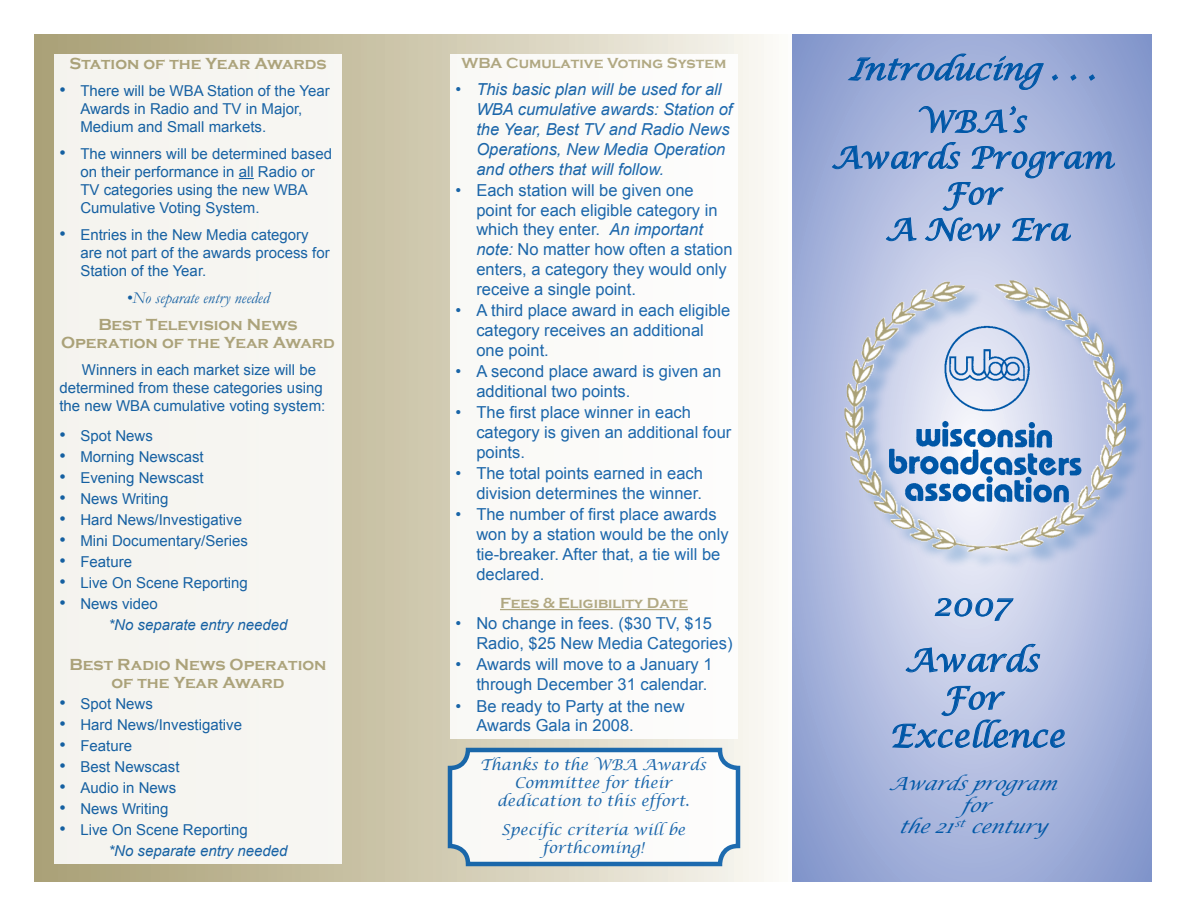
<style>
.page{position:relative;width:1188px;height:918px;background:#fff}
.page>*{position:absolute;margin:0;border:0;box-sizing:border-box;transform-origin:0 0}
.t1{font:italic 31.5px/55.8px "Lucida Calligraphy";color:#0057a7;text-align:center}
.t2{font:italic 30px/36px "Lucida Calligraphy";color:#0057a7;text-align:center}
.t3{font:italic 18px/21.6px "Lucida Calligraphy";color:#0057a7;text-align:center}
.t4{font:16.5px/19.8px "Arial";color:#0057a7}
.t5{font:italic 16.5px/19.8px "Arial";color:#0057a7}
.t6{font:700 16.5px/18px "Copperplate Gothic";color:#aaa178;text-align:center}
.t7{font:italic 16.5px "Garamond";color:#0057a7}
.t8{font:15px/18px "Arial";color:#0057a7}
.t9{font:italic 15px/18px "Lucida Calligraphy";color:#0057a7;text-align:center}
.t10{font:italic 15px/21px "Arial";color:#0057a7}
.t11{font:700 15px "Copperplate Gothic";color:#aaa178}
.s1{font-size:18px}
.s2{font-style:normal;font-size:18px}
.s3{font-style:normal}
.s4{font-style:italic}
</style>
<div class="page">
<div style="left:34px;top:34px;width:758px;height:848px;background:linear-gradient(to right,#a69c70,#f7f5f0)"></div>
<svg style="left:792px;top:34px;width:360px;height:848px;background:#a7b4db"></svg>
<div style="left:848px;top:282px;width:300px;height:289px;background:#0057a7;opacity:.25"></div>
<img style="left:1009px;top:280px;width:117px;height:245px">
<svg style="left:848px;top:54px;width:196px;height:36px;background:#87a1d1"></svg>
<svg style="left:1052px;top:75px;width:6px;height:5px"></svg>
<svg style="left:1071px;top:75px;width:5px;height:5px"></svg>
<svg style="left:1089px;top:75px;width:6px;height:5px"></svg>
<svg style="left:919px;top:106px;width:108px;height:27px;background:#89a5d3"></svg>
<svg style="left:832px;top:142px;width:283px;height:69px;background:#a0b2da"></svg>
<svg style="left:886px;top:218px;width:30px;height:23px"></svg>
<svg style="left:925px;top:218px;width:75px;height:23px;background:#98b1d9"></svg>
<svg style="left:1012px;top:218px;width:59px;height:23px"></svg>
<svg style="left:934px;top:598px;width:80px;height:23px;background:#acc1e0"></svg>
<svg style="left:905px;top:644px;width:136px;height:29px;background:#a4b9dd"></svg>
<svg style="left:891px;top:686px;width:174px;height:62px;background:#a5b8dd"></svg>
<div style="left:54px;top:54px;width:288px;height:810px;background:#f6f5f1"></div>
<svg style="left:239px;top:178px;width:15px;height:1px"></svg>
<div style="left:450px;top:54px;width:288px;height:685px;background:#fbfaf8"></div>
<hr style="left:500px;top:609px;width:188px;height:1px;background:#aaa178">
<div style="left:450px;top:750px;width:288px;height:114px;background:#fbfaf8;border-radius:18px"></div>
<div style="left:448px;top:748px;width:292px;height:118px;border:4px solid #0059a8;border-radius:18px"></div>
<p class="t6" style="left:69px;top:55px;width:259px">Station of the Year Awards</p>
<p class="t8" style="left:80px;top:82px;width:251px;text-indent:-21px"><span class="s1">•</span> There will be WBA Station of the Year<br>Awards in Radio and TV in Major,<br>Medium and Small markets.</p>
<p class="t8" style="left:80px;top:145px;width:253px;text-indent:-21px"><span class="s1">•</span> The winners will be determined based on their performance in all Radio or<br>TV categories using the new WBA<br>Cumulative Voting System.</p>
<p class="t8" style="left:80px;top:226px;width:251px;text-indent:-21px"><span class="s1">•</span> Entries in the New Media category are not part of the awards process for<br>Station of the Year.</p>
<p class="t7" style="left:127px;top:288px;width:144px">•No separate entry needed</p>
<p class="t6" style="left:61px;top:316px;width:275px">Best Television News<br>Operation of the Year Award</p>
<p class="t8" style="left:59px;top:361px;width:267px;text-indent:22px">Winners in each market size will be determined from these categories using the new WBA cumulative voting system:</p>
<p class="t8" style="left:59px;top:427px;width:95px"><span class="s1">•</span> Spot News</p>
<p class="t8" style="left:59px;top:448px;width:146px"><span class="s1">•</span> Morning Newscast</p>
<p class="t8" style="left:59px;top:469px;width:146px"><span class="s1">•</span> Evening Newscast</p>
<p class="t8" style="left:59px;top:490px;width:111px"><span class="s1">•</span> News Writing</p>
<p class="t8" style="left:59px;top:511px;width:184px"><span class="s1">•</span> Hard News/Investigative</p>
<p class="t8" style="left:59px;top:532px;width:190px"><span class="s1">•</span> Mini Documentary/Series</p>
<p class="t8" style="left:59px;top:553px;width:74px"><span class="s1">•</span> Feature</p>
<p class="t8" style="left:59px;top:574px;width:190px"><span class="s1">•</span> Live On Scene Reporting</p>
<p class="t10" style="left:108px;top:593px;width:181px;text-indent:-49px"><span class="s2">•</span> <span class="s3">News video<br></span>*No separate entry needed</p>
<p class="t6" style="left:69px;top:656px;width:259px">Best Radio News Operation of the Year Award</p>
<p class="t8" style="left:59px;top:695px;width:95px"><span class="s1">•</span> Spot News</p>
<p class="t8" style="left:59px;top:716px;width:184px"><span class="s1">•</span> Hard News/Investigative</p>
<p class="t8" style="left:59px;top:737px;width:74px"><span class="s1">•</span> Feature</p>
<p class="t8" style="left:59px;top:758px;width:122px"><span class="s1">•</span> Best Newscast</p>
<p class="t8" style="left:59px;top:779px;width:118px"><span class="s1">•</span> Audio in News</p>
<p class="t8" style="left:59px;top:800px;width:111px"><span class="s1">•</span> News Writing</p>
<p class="t10" style="left:108px;top:820px;width:181px;text-indent:-49px"><span class="s2">•</span> <span class="s3">Live On Scene Reporting<br></span>*No separate entry needed</p>
<p class="t11" style="left:462px;top:55px;width:266px">WBA Cumulative Voting System</p>
<p class="t5" style="left:476px;top:80px;width:258px;text-indent:-21px"><span class="s3">•</span> This basic plan will be used for all<br>WBA cumulative awards: Station of the Year, Best TV and Radio News<br>Operations, New Media Operation and others that will follow.</p>
<p class="t4" style="left:476px;top:180px;width:258px;text-indent:-21px">• Each station will be given one point for each eligible category in which they enter. <span class="s4">An important note:</span> No matter how often a station enters, a category they would only receive a single point.</p>
<p class="t4" style="left:476px;top:300px;width:256px;text-indent:-21px">• A third place award in each eligible category receives an additional one point.</p>
<p class="t4" style="left:476px;top:361px;width:246px;text-indent:-21px">• A second place award is given an additional two points.</p>
<p class="t4" style="left:476px;top:402px;width:256px;text-indent:-21px">• The first place winner in each category is given an additional four points.</p>
<p class="t4" style="left:455px;top:463px;width:249px;text-align:right">• The total points earned in each division determines the winner.</p>
<p class="t4" style="left:476px;top:504px;width:254px;text-indent:-21px">• The number of first place awards won by a station would be the only tie-breaker. After that, a tie will be declared.</p>
<p class="t11" style="left:500px;top:595px;width:189px">Fees &amp; Eligibility Date</p>
<p class="t4" style="left:476px;top:614px;width:258px;text-indent:-21px">• No change in fees. ($30 TV, $15<br>Radio, $25 New Media Categories)</p>
<p class="t4" style="left:476px;top:655px;width:238px;text-indent:-21px">• Awards will move to a January 1 through December 31 calendar.</p>
<p class="t4" style="left:476px;top:696px;width:210px;text-indent:-21px">• Be ready to Party at the new<br>Awards Gala in 2008.</p>
<p class="t9" style="left:480px;top:757px;width:227px">Thanks to the WBA Awards<br>Committee for their dedication to this effort.</p>
<p class="t9" style="left:501px;top:821px;width:186px">Specific criteria will be forthcoming!</p>
<h2 class="t2" style="left:849px;top:44px;width:255px;line-height:52.5px">Introducing . . .<br>WBA’s</h2>
<h2 class="t2" style="left:831px;top:141px;width:283px">Awards Program<br>For<br>A New Era</h2>
<h1 class="t1" style="left:905px;top:578px;width:136px">2007<br>Awards</h1>
<h1 class="t1" style="left:890px;top:680px;width:176px;line-height:37.8px">For<br>Excellence</h1>
<p class="t3" style="left:888px;top:774px;width:176px">Awardsprog ram fo r<br>the21<sup>st</sup> century</p>
</div>
